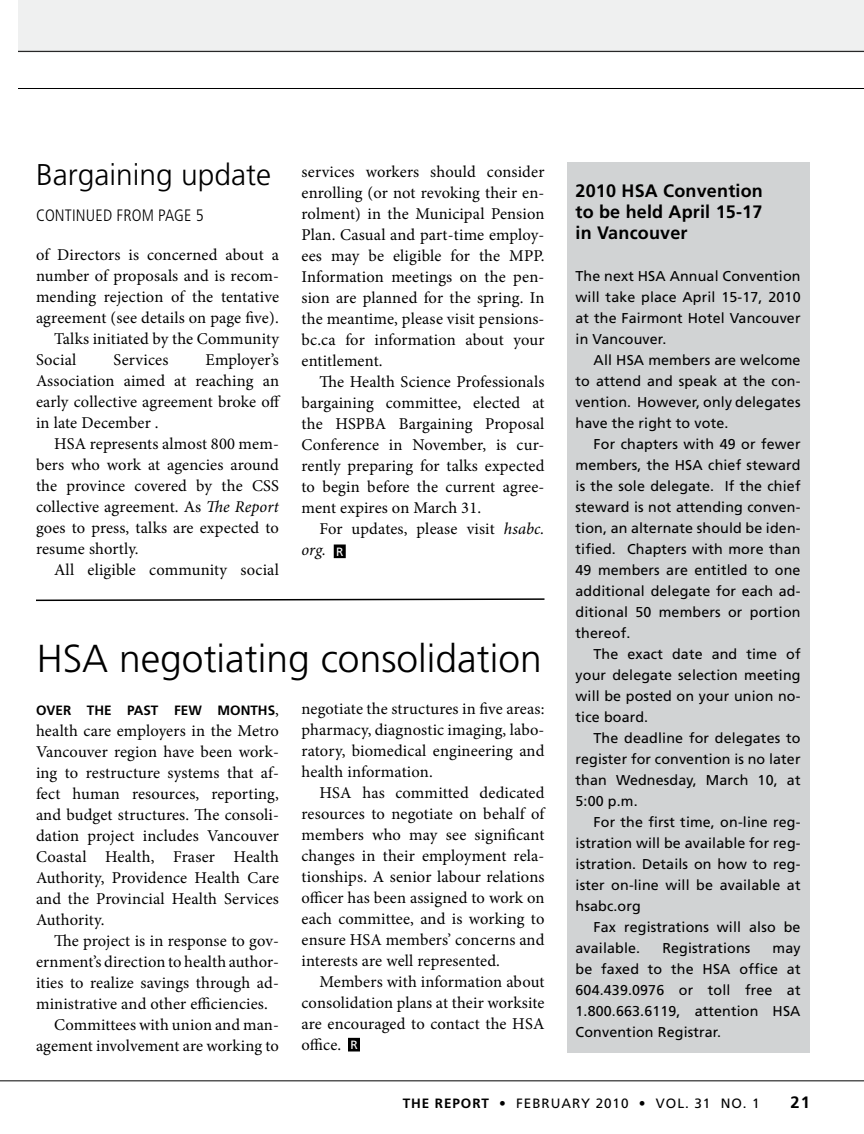
<style>
.page{position:relative;width:864px;height:1134px;background:#fff}
.page>*{position:absolute;margin:0;border:0;box-sizing:border-box;transform-origin:0 0}
.t1{font:300 39px "Frutiger";color:#000}
.t2{font:300 30px "Frutiger";color:#000}
.t3{font:700 18px/21px "Frutiger";letter-spacing:.01em;color:#000;text-align:justify}
.t4{font:16.5px/21px "Minion Pro";letter-spacing:.01em;color:#000;text-align:justify}
.t5{font:300 condensed 16.5px "Frutiger";letter-spacing:.01em;color:#000}
.t6{font:700 16.5px "Frutiger";color:#000}
.t7{font:14.25px/21px "Frutiger";letter-spacing:.01em;color:#000;text-align:justify}
.t8{font:13.5px "Frutiger";letter-spacing:.07em;color:#000}
.t9{font:700 13.5px "Frutiger";color:#000}
.t10{font:12px "Frutiger";color:#fff}
.s1{font-style:italic}
.s2{font-family:"Minion Pro";font-weight:400;font-size:16.5px}
.s3{font-family:"Frutiger";font-size:12px;color:#fff}
.s4{font-weight:700}
</style>
<div class="page">
<hr style="left:0;top:1080px;width:864px;height:1px;background:#000">
<div style="left:0;top:0;width:864px;height:53px;background:#eff0f0"></div>
<hr style="left:0;top:88px;width:864px;height:1px;background:#000">
<hr style="left:0;top:51px;width:864px;height:1px;background:#000">
<div style="left:567px;top:162px;width:243px;height:891px;background:#d1d3d4"></div>
<div style="left:0;top:0;width:18px;height:94px;background:#fff"></div>
<svg style="left:36px;top:598px;width:509px;height:4px"></svg>
<div style="left:349px;top:1039px;width:10px;height:12px;background:#000"></div>
<div style="left:348px;top:1038px;width:12px;height:14px;border:2px solid #000"></div>
<div style="left:334px;top:545px;width:11px;height:12px;background:#000"></div>
<div style="left:334px;top:544px;width:12px;height:14px;border:2px solid #000"></div>
<h2 class="t2" style="left:36px;top:157px;width:237px">Bargaining update</h2>
<p class="t5" style="left:36px;top:206px;width:169px">CONTINUED FROM PAGE 5</p>
<p class="t4" style="left:36px;top:244px;width:244px">of Directors is concerned about a</p>
<p class="t4" style="left:36px;top:265px;width:245px">number of proposals and is recom-</p>
<p class="t4" style="left:36px;top:286px;width:245px">mending rejection of the tentative</p>
<p class="t4" style="left:36px;top:307px;width:244px">agreement (see details on page five).</p>
<p class="t4" style="left:54px;top:328px;width:226px">Talks initiated by the Community</p>
<p class="t4" style="left:36px;top:349px;width:42px">Social</p>
<p class="t4" style="left:113px;top:349px;width:56px">Services</p>
<p class="t4" style="left:36px;top:349px;width:246px;text-indent:170px">Employer’s Association aimed at reaching an early collective agreement broke off in late December .</p>
<p class="t4" style="left:36px;top:433px;width:245px;text-indent:18px">HSA represents almost 800 mem&shy;bers who work at agencies around the province covered by the CSS collective agreement. As <span class="s1">The Report </span>goes to press, talks are expected to resume shortly.</p>
<p class="t4" style="left:54px;top:559px;width:226px">All eligible community social</p>
<p class="t4" style="left:302px;top:161px;width:245px">services workers should consider enrolling (or not revoking their en&shy;rolment) in the Municipal Pension Plan. Casual and part-time employ&shy;ees may be eligible for the MPP.<br>Information meetings on the pen&shy;sion are planned for the spring. In the meantime, please visit pensions&shy;bc.ca for information about your entitlement.</p>
<p class="t4" style="left:302px;top:371px;width:245px;text-indent:18px">The Health Science Professionals bargaining committee, elected at the HSPBA Bargaining Proposal Conference in November, is cur&shy;rently preparing for talks expected to begin before the current agree&shy;ment expires on March 31.</p>
<p class="t4" style="left:302px;top:518px;width:244px;text-indent:18px">For updates, please visit <span class="s1">hsabc. org.</span></p>
<p class="t10" style="left:336px;top:544px;width:9px">R</p>
<h1 class="t1" style="left:37px;top:637px;width:506px">HSA negotiating consolidation</h1>
<p class="t9" style="left:36px;top:702px;width:244px">OVER THE PAST FEW M ONTHS<span class="s2">,</span></p>
<p class="t4" style="left:36px;top:720px;width:245px">health care employers in the Metro Vancouver region have been work&shy;ing to restructure systems that af&shy;fect human resources, reporting, and budget structures. The consoli&shy;dation project includes Vancouver Coastal Health, Fraser Health Authority, Providence Health Care and the Provincial Health Services Authority.</p>
<p class="t4" style="left:54px;top:930px;width:227px">The project is in response to gov-</p>
<p class="t4" style="left:36px;top:951px;width:244px">ernment’s direction to health author-</p>
<p class="t4" style="left:36px;top:972px;width:244px">ities to realize savings through ad-</p>
<p class="t4" style="left:36px;top:993px;width:233px">ministrative and other efficiencies.</p>
<p class="t4" style="left:54px;top:1014px;width:226px">Committees with union and man-</p>
<p class="t4" style="left:36px;top:1035px;width:244px">agement involvement are working to</p>
<p class="t4" style="left:302px;top:699px;width:244px">negotiate the structures in five areas: pharmacy, diagnostic imaging, labo&shy;ratory, biomedical engineering and health information.</p>
<p class="t4" style="left:302px;top:783px;width:245px;text-indent:18px">HSA has committed dedicated resources to negotiate on behalf of members who may see significant changes in their employment rela&shy;tionships. A senior labour relations officer has been assigned to work on each committee, and is working to ensure HSA members’ concerns and interests are well represented.</p>
<p class="t4" style="left:302px;top:972px;width:245px;text-indent:18px">Members with information about consolidation plans at their worksite are encouraged to contact the HSA office. <span class="s3">R</span></p>
<p class="t3" style="left:576px;top:180px;width:189px">2010 HSA Convention to be held April 15-17 in Vancouver</p>
<p class="t7" style="left:576px;top:265px;width:227px;text-align:left">The next HSA Annual Convention will take place April 15-17, 2010 at the Fairmont Hotel Vancouver in Vancouver.<br>All HSA members are welcome to attend and speak at the con&shy;vention. However, only delegates have the right to vote.</p>
<p class="t7" style="left:576px;top:434px;width:227px;text-indent:18px">For chapters with 49 or fewer members, the H SA chief steward is the sole delegate. If the chief steward is not attending conven&shy;tion, an alternate should be iden&shy;tified. Chapters with more than 49 members are entitled to one additional delegate for each ad&shy;ditional 50 members or portion thereof.</p>
<p class="t7" style="left:576px;top:644px;width:226px;text-indent:18px">The exact date and time of your delegate selection meeting will be posted on your union no&shy;tice board.</p>
<p class="t7" style="left:576px;top:728px;width:227px;text-indent:18px">The deadline for delegates to register for convention is no later than Wednesday, March 10, at 5:00 p.m.</p>
<p class="t7" style="left:576px;top:812px;width:227px;text-indent:18px">For the first time, on-line reg&shy;istration will be available for reg&shy;istration. Details on how to reg&shy;ister on-line will be available at hsabc.org</p>
<p class="t7" style="left:576px;top:917px;width:226px;text-indent:18px">Fax registrations will also be available.</p>
<p class="t7" style="left:662px;top:938px;width:90px">Registrations</p>
<p class="t7" style="left:576px;top:938px;width:227px;text-align:left;text-indent:197px">may be faxed to the H SA office at<br>604.439.0976 or toll free at<br>1.800.663.6119, attention HSA<br>Convention Registrar.</p>
<p class="t8" style="left:403px;top:1095px;width:359px"><span class="s4">THE REPORT</span> • FE BRUARY 2010 • vol. 31 no. 1</p>
<p class="t6" style="left:791px;top:1093px;width:21px">21</p>
</div>
